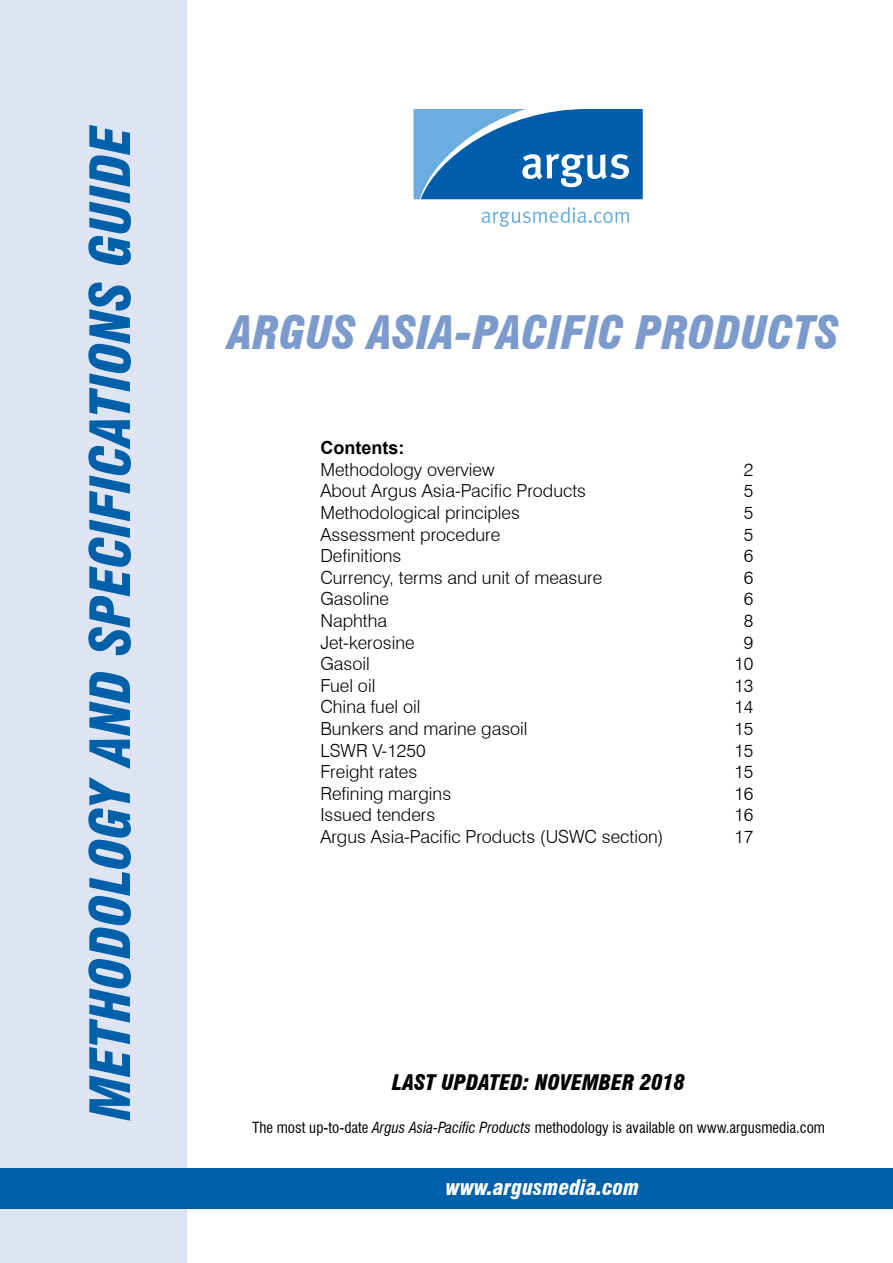
<style>
.page{position:relative;width:893px;height:1263px;background:#fff}
.page>*{position:absolute;margin:0;border:0;box-sizing:border-box;transform-origin:0 0}
.t1{font:italic 900 condensed 54px "Swiss 721 BT";color:#0060a9}
.t2{font:italic 900 condensed 45px "Swiss 721 BT";color:#7c9bcc}
.t3{font:italic 900 condensed 21px "Swiss 721 BT";color:#000}
.t4{font:italic 900 condensed 21px "Swiss 721 BT";color:#fff}
.t5{font:300 18px "Swiss 721 BT";color:#000}
.t6{font:700 18px "Arial";color:#000}
.t7{font:condensed 15px "Swiss 721 BT";color:#000}
.s1{font-style:italic}
</style>
<div class="page">
<div style="left:0;top:0;width:186px;height:1263px;background:#dfe4f2"></div>
<div style="left:0;top:1168px;width:893px;height:41px;background:#0060a9"></div>
<svg style="left:414px;top:109px;width:229px;height:90px;background:#307dbd"></svg>
<svg style="left:482px;top:207px;width:147px;height:20px"></svg>
<h1 class="t1" style="left:78px;top:1120px;width:997px;rotate:-90deg">METHODOLOGY AND SPECIFICATIONS GUIDE</h1>
<h2 class="t2" style="left:228px;top:306px;width:612px">ARG US ASIA-PACIFIC PRODUCTS</h2>
<p class="t6" style="left:320px;top:435px;width:85px">Contents:</p>
<p class="t5" style="left:320px;top:458px;width:176px">Methodology overview</p>
<p class="t5" style="left:744px;top:458px;width:11px">2</p>
<p class="t5" style="left:320px;top:480px;width:267px">About Argus Asia-Pacific Products</p>
<p class="t5" style="left:744px;top:480px;width:11px">5</p>
<p class="t5" style="left:320px;top:502px;width:201px">Methodological principles</p>
<p class="t5" style="left:744px;top:502px;width:11px">5</p>
<p class="t5" style="left:320px;top:523px;width:181px">Assessment procedure</p>
<p class="t5" style="left:744px;top:523px;width:11px">5</p>
<p class="t5" style="left:320px;top:545px;width:83px">Definitions</p>
<p class="t5" style="left:744px;top:545px;width:11px">6</p>
<p class="t5" style="left:320px;top:566px;width:283px">Currency, terms and unit of measure</p>
<p class="t5" style="left:744px;top:566px;width:11px">6</p>
<p class="t5" style="left:320px;top:588px;width:70px">Gasoline</p>
<p class="t5" style="left:744px;top:588px;width:11px">6</p>
<p class="t5" style="left:320px;top:610px;width:68px">Naphtha</p>
<p class="t5" style="left:744px;top:610px;width:11px">8</p>
<p class="t5" style="left:320px;top:631px;width:96px">Jet-kerosine</p>
<p class="t5" style="left:744px;top:631px;width:11px">9</p>
<p class="t5" style="left:320px;top:653px;width:51px">Gasoil</p>
<p class="t5" style="left:734px;top:653px;width:21px">10</p>
<p class="t5" style="left:320px;top:674px;width:57px">Fuel oil</p>
<p class="t5" style="left:734px;top:674px;width:21px">13</p>
<p class="t5" style="left:320px;top:696px;width:102px">China fuel oil</p>
<p class="t5" style="left:734px;top:696px;width:21px">14</p>
<p class="t5" style="left:320px;top:718px;width:209px">Bunkers and marine gasoil</p>
<p class="t5" style="left:734px;top:718px;width:21px">15</p>
<p class="t5" style="left:320px;top:739px;width:107px">LSWR V-1250</p>
<p class="t5" style="left:734px;top:739px;width:21px">15</p>
<p class="t5" style="left:320px;top:761px;width:98px">Freight rates</p>
<p class="t5" style="left:734px;top:761px;width:21px">15</p>
<p class="t5" style="left:320px;top:782px;width:132px">Refining margins</p>
<p class="t5" style="left:734px;top:782px;width:21px">16</p>
<p class="t5" style="left:320px;top:804px;width:116px">Issued tenders</p>
<p class="t5" style="left:734px;top:804px;width:21px">16</p>
<p class="t5" style="left:320px;top:826px;width:345px">Argus Asia-Pacific Products (USWC section)</p>
<p class="t5" style="left:734px;top:826px;width:21px">17</p>
<p class="t3" style="left:392px;top:1070px;width:294px">LAST UPDATED: NOVEMBER 2018</p>
<p class="t7" style="left:252px;top:1119px;width:574px">The most up-to-date <span class="s1">Argus Asia-Pacific Products</span> methodology is available on www.argusmedia.com</p>
<p class="t4" style="left:446px;top:1175px;width:195px">WWW.ARGUSMEDIA.COM</p>
</div>
